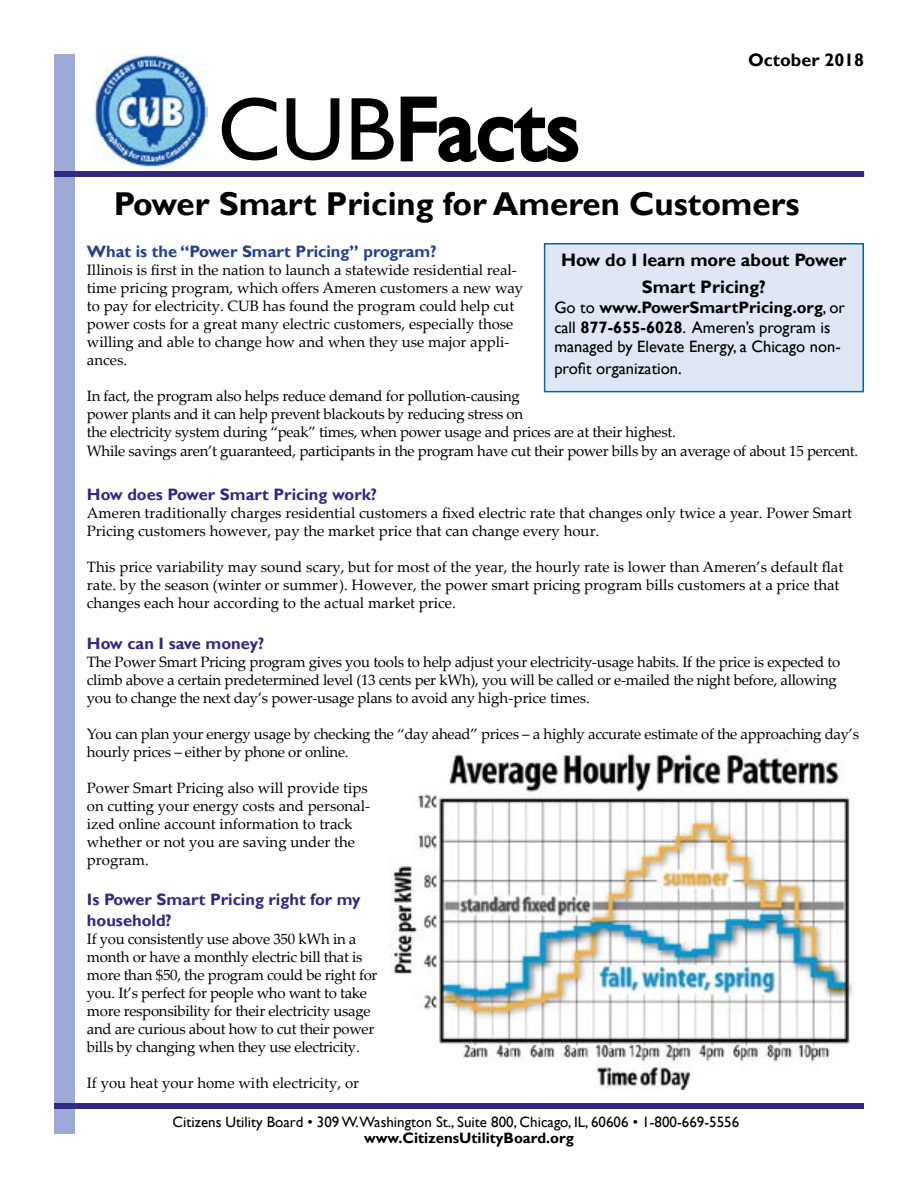
<style>
.page{position:relative;width:918px;height:1188px;background:#fff}
.page>*{position:absolute;margin:0;border:0;box-sizing:border-box;transform-origin:0 0}
.t1{font:90px "Gill Sans";color:#000}
.t2{font:700 33px "Gill Sans";color:#000}
.t3{font:700 18px/27px "Gill Sans";color:#000;text-align:center}
.t4{font:16.5px/19.8px "Gill Sans";color:#000}
.t5{font:700 16.5px/21.6px "Gill Sans";color:#322883}
.t6{font:700 16.5px "Gill Sans";color:#25408f}
.t7{font:15px/18px "Palatino Linotype";letter-spacing:-.02em;color:#000}
.t8{font:15px/18px "Palatino Linotype";color:#000}
.t9{font:15px "Gill Sans";color:#000}
.t10{font:700 15px "Gill Sans";color:#000}
.s1{font-weight:700}
</style>
<div class="page">
<div style="left:54px;top:54px;width:21px;height:1080px;background:#9daad7"></div>
<div style="left:54px;top:171px;width:810px;height:6px;background:#322883"></div>
<svg style="left:400px;top:96px;width:179px;height:67px"></svg>
<img style="left:93px;top:54px;width:114px;height:113px">
<div style="left:54px;top:1103px;width:810px;height:6px;background:#322883"></div>
<div style="left:545px;top:244px;width:318px;height:148px;background:#e0e6f4"></div>
<div style="left:544px;top:243px;width:320px;height:149px;border:2px solid #0066b0"></div>
<img style="left:390px;top:750px;width:463px;height:339px">
<p class="t3" style="left:748px;top:47px;width:117px">October 2018</p>
<h1 class="t1" style="left:217px;top:77px;width:364px">CUBFacts</h1>
<h2 class="t2" style="left:114px;top:184px;width:687px">Power Smart Pricing for Ameren Customers</h2>
<p class="t6" style="left:87px;top:241px;width:351px">What is the “Power Smart Pricing” program?</p>
<p class="t8" style="left:87px;top:260px;width:438px">Illinois is first in the nation to launch a statewide residential real&shy;time pricing program, which offers Ameren customers a new way to pay for electricity. CUB has found the program could help cut power costs for a great many electric customers, especially those willing and able to change how and when they use major appli&shy;ances.</p>
<p class="t7" style="left:87px;top:386px;width:590px">In fact, the program also helps reduce demand for pollution-causing<br>power plants and it can help prevent blackouts by reducing stress on<br>the electricity system during “peak” times, when power usage and prices are at their highest.</p>
<p class="t7" style="left:87px;top:442px;width:773px">While savings aren’t guaranteed, participants in the program have cut their power bills by an average of about 15 percent.</p>
<p class="t5" style="left:87px;top:484px;width:292px">How does Power Smart Pricing work?</p>
<p class="t8" style="left:87px;top:503px;width:767px">Ameren traditionally charges residential customers a fixed electric rate that changes only twice a year. Power Smart<br>Pricing customers however, pay the market price that can change every hour.</p>
<p class="t8" style="left:87px;top:557px;width:758px">This price variability may sound scary, but for most of the year, the hourly rate is lower than Ameren’s default flat rate. by the season (winter or summer). However, the power smart pricing program bills customers at a price that changes each hour according to the actual market price.</p>
<p class="t5" style="left:87px;top:633px;width:179px">How can I save money?</p>
<p class="t7" style="left:87px;top:652px;width:755px">The Power Smart Pricing program gives you tools to help adjust your electricity-usage habits. If the price is expected to climb above a certain predetermined level (13 cents per kWh), you will be called or e-mailed the night before, allowing you to change the next day’s power-usage plans to avoid any high-price times.</p>
<p class="t7" style="left:87px;top:724px;width:774px">You can plan your energy usage by checking the “day ahead” prices – a highly accurate estimate of the approaching day’s hourly prices – either by phone or online.</p>
<p class="t8" style="left:87px;top:778px;width:285px">Power Smart Pricing also will provide tips on cutting your energy costs and personal&shy;ized online account information to track whether or not you are saving under the program.</p>
<p class="t5" style="left:87px;top:889px;width:275px">Is Power Smart Pricing right for my household?</p>
<p class="t7" style="left:87px;top:929px;width:292px">If you consistently use above 350 kWh in a month or have a monthly electric bill that is more than $50, the program could be right for you. It’s perfect for people who want to take more responsibility for their electricity usage and are curious about how to cut their power bills by changing when they use electricity.</p>
<p class="t8" style="left:87px;top:1073px;width:274px">If you heat your home with electricity, or</p>
<p class="t3" style="left:561px;top:247px;width:287px">How do I learn more about Power<br>Smart Pricing?</p>
<p class="t4" style="left:554px;top:298px;width:292px">Go to <span class="s1">www.PowerSmartPricing.org</span>, or call <span class="s1">877-655-6028</span>. Ameren’s program is managed by Elevate Energy, a Chicago non-</p>
<p class="t4" style="left:554px;top:359px;width:129px">profit organization.</p>
<p class="t9" style="left:173px;top:1114px;width:568px">Citizens Utility Board • 309 W.Washington St., Suite 800, Chicago, IL, 60606 • 1-800-669-5556</p>
<p class="t10" style="left:364px;top:1129px;width:211px">www.CitizensUtilityBoard.org</p>
</div>
